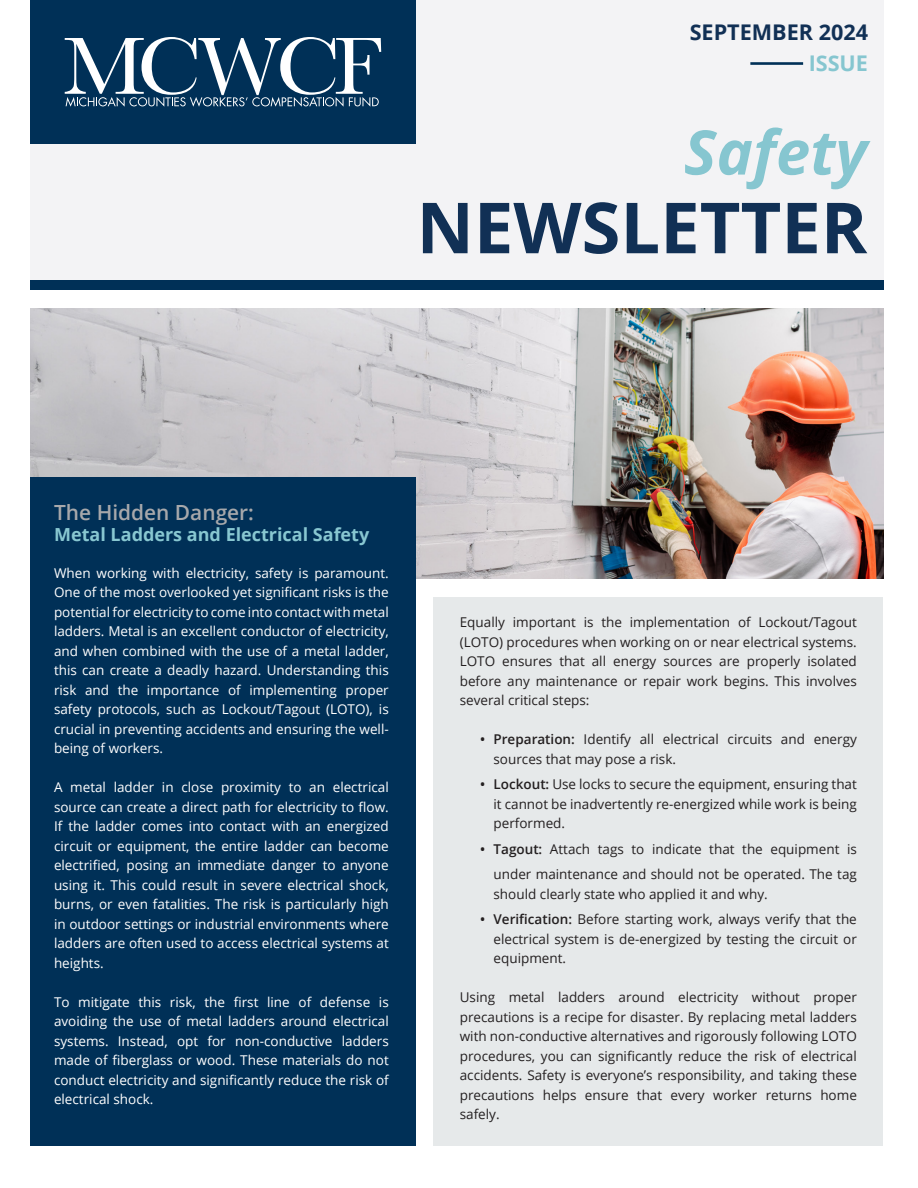
<style>
.page{position:relative;width:918px;height:1188px;background:#fff}
.page>*{position:absolute;margin:0;border:0;box-sizing:border-box;transform-origin:0 0}
.t1{font:700 70.5px "Open Sans";color:#113055}
.t2{font:italic 700 61.5px "Open Sans";color:#86c6d0}
.t3{font:700 21.6px "Open Sans";color:#113055}
.t4{font:700 21.6px "Open Sans";color:#86c6d0}
.t5{font:600 20.85px "Open Sans";color:#a7a8ab}
.t6{font:700 18px "Open Sans";color:#88c7d1}
.t7{font:13.5px/19.5px "Open Sans";color:#fff;text-align:justify}
.t8{font:13.5px/19.5px "Open Sans";color:#231f20;text-align:justify}
.s1{font-weight:600}
</style>
<div class="page">
<img style="left:30px;top:308px;width:853px;height:271px">
<div style="left:30px;top:0;width:854px;height:280px;background:#f3f3f5"></div>
<div style="left:30px;top:280px;width:854px;height:10px;background:#003057"></div>
<div style="left:30px;top:477px;width:385px;height:669px;background:#003057"></div>
<div style="left:30px;top:0;width:386px;height:144px;background:#003057"></div>
<svg style="left:65px;top:37px;width:316px;height:70px"></svg>
<div style="left:433px;top:597px;width:450px;height:549px;background:#e6e9ea"></div>
<hr style="left:750px;top:62px;width:53px;height:3px;background:#003057">
<hr style="left:917px;top:1002px;width:1px;height:35px;background:#616e7f">
<p class="t3" style="left:690px;top:17px;width:180px">SEPTEMBER 2024</p>
<p class="t4" style="left:809px;top:48px;width:61px">ISSUE</p>
<p class="t2" style="left:684px;top:109px;width:185px">Safety</p>
<p class="t1" style="left:417px;top:178px;width:452px">NEWSLETTER</p>
<p class="t5" style="left:54px;top:498px;width:201px">The Hidden Danger:</p>
<p class="t6" style="left:54px;top:522px;width:317px">Metal Ladders and Electrical Safety</p>
<p class="t7" style="left:54px;top:563px;width:336px">When working with electricity, safety is paramount.<br>One of the most overlooked yet significant risks is the potential for electricity to come into contact with metal ladders. Metal is an excellent conductor of electricity, and when combined with the use of a metal ladder, this can create a deadly hazard. Understanding this risk and the importance of implementing proper safety protocols, such as Lockout/Tagout (LOTO), is crucial in preventing accidents and ensuring the well&shy;being of workers.</p>
<p class="t7" style="left:54px;top:777px;width:336px">A metal ladder in close proximity to an electrical source can create a direct path for electricity to flow.<br>If the ladder comes into contact with an energized circuit or equipment, the entire ladder can become electrified, posing an immediate danger to anyone using it. This could result in severe electrical shock, burns, or even fatalities. The risk is particularly high in outdoor settings or industrial environments where ladders are often used to access electrical systems at heights.</p>
<p class="t7" style="left:54px;top:992px;width:336px">To mitigate this risk, the first line of defense is avoiding the use of metal ladders around electrical systems. Instead, opt for non-conductive ladders made of fiberglass or wood. These materials do not conduct electricity and significantly reduce the risk of electrical shock.</p>
<p class="t8" style="left:460px;top:612px;width:399px">Equally important is the implementation of Lockout/Tagout (LOTO) procedures when working on or near electrical systems.<br>LOTO ensures that all energy sources are properly isolated before any maintenance or repair work begins. This involves several critical steps:</p>
<p class="t8" style="left:494px;top:729px;width:365px;text-indent:-14px"><span class="s1">• Preparation:</span> Identify all electrical circuits and energy sources that may pose a risk.</p>
<p class="t8" style="left:494px;top:774px;width:365px;text-indent:-14px"><span class="s1">• Lockout:</span> Use locks to secure the equipment, ensuring that it cannot be inadvertently re-energized while work is being performed.</p>
<p class="t8" style="left:480px;top:836px;width:378px;line-height:25.5px;text-align:right"><span class="s1">• Tagout:</span> Attach tags to indicate that the equipment is under maintenance and should not be operated. The tag</p>
<p class="t8" style="left:494px;top:884px;width:276px">should clearly state who applied it and why.</p>
<p class="t8" style="left:494px;top:909px;width:365px;text-indent:-14px"><span class="s1">• Verification:</span> Before starting work, always verify that the electrical system is de-energized by testing the circuit or equipment.</p>
<p class="t8" style="left:460px;top:987px;width:399px">Using metal ladders around electricity without proper precautions is a recipe for disaster. By replacing metal ladders with non-conductive alternatives and rigorously following LOTO procedures, you can significantly reduce the risk of electrical accidents. Safety is everyone’s responsibility, and taking these precautions helps ensure that every worker returns home safely.</p>
</div>
